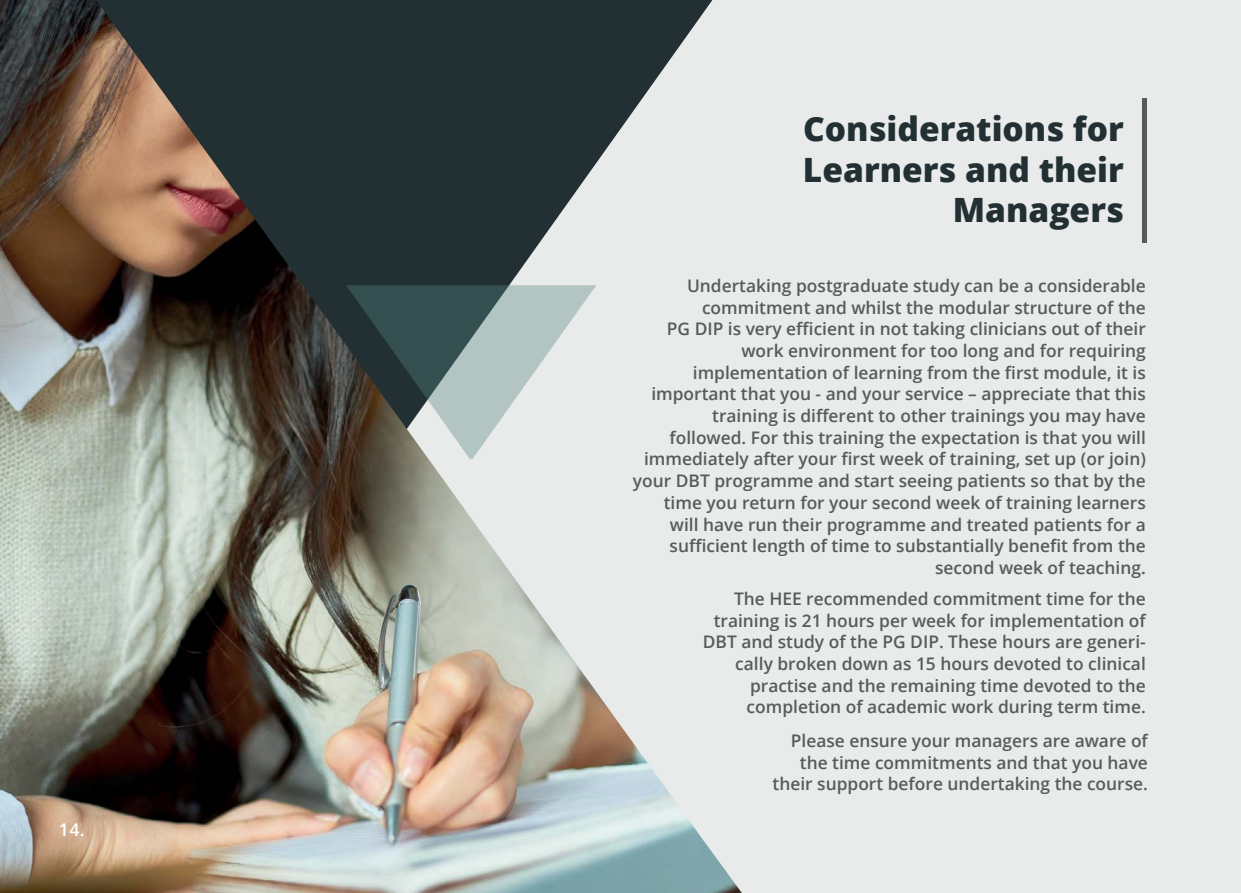
<style>
.page{position:relative;width:1241px;height:893px;background:#fff}
.page>*{position:absolute;margin:0;border:0;box-sizing:border-box;transform-origin:0 0}
.t1{font:800 33.43px/40.2px "Open Sans";color:#223034;text-align:right}
.t2{font:600 17.68px "Open Sans";color:#fff}
.t3{font:600 17.32px/21.7px "Open Sans";color:#575b5c;text-align:right}
</style>
<div class="page">
<div style="left:391px;top:0;width:849px;height:893px;background:#e9eaea"></div>
<img style="left:0;top:0;width:741px;height:893px">
<div style="left:1141px;top:98px;width:5px;height:144px;background:#575b5c"></div>
<div style="left:1141px;top:144px;width:5px;height:99px;background:#575b5c"></div>
<svg style="left:346px;top:285px;width:250px;height:175px"></svg>
<p class="t2" style="left:59px;top:822px;width:27px">14.</p>
<h1 class="t1" style="left:802px;top:112px;width:322px">Considerations for<br>Learners and their<br>Managers</h1>
<p class="t3" style="left:632px;top:277px;width:514px">Undertaking postgraduate study can be a considerable commitment and whilst the modular structure of the<br>PG DIP is very efficient in not taking clinicians out of their work environment for too long and for requiring implementation of learning from the first module, it is important that you - and your service – appreciate that this training is different to other trainings you may have followed. For this training the expectation is that you will immediately after your first week of training, set up (or join) your DBT programme and start seeing patients so that by the time you return for your second week of training learners will have run their programme and treated patients for a sufficient length of time to substantially benefit from the second week of teaching.</p>
<p class="t3" style="left:702px;top:590px;width:444px">The HEE recommended commitment time for the training is 21 hours per week for implementation of DBT and study of the PG DIP. These hours are generi&shy;cally broken down as 15 hours devoted to clinical practise and the remaining time devoted to the completion of academic work during term time.</p>
<p class="t3" style="left:772px;top:731px;width:377px">Please ensure your managers are aware of the time commitments and that you have their support before undertaking the course.</p>
</div>
